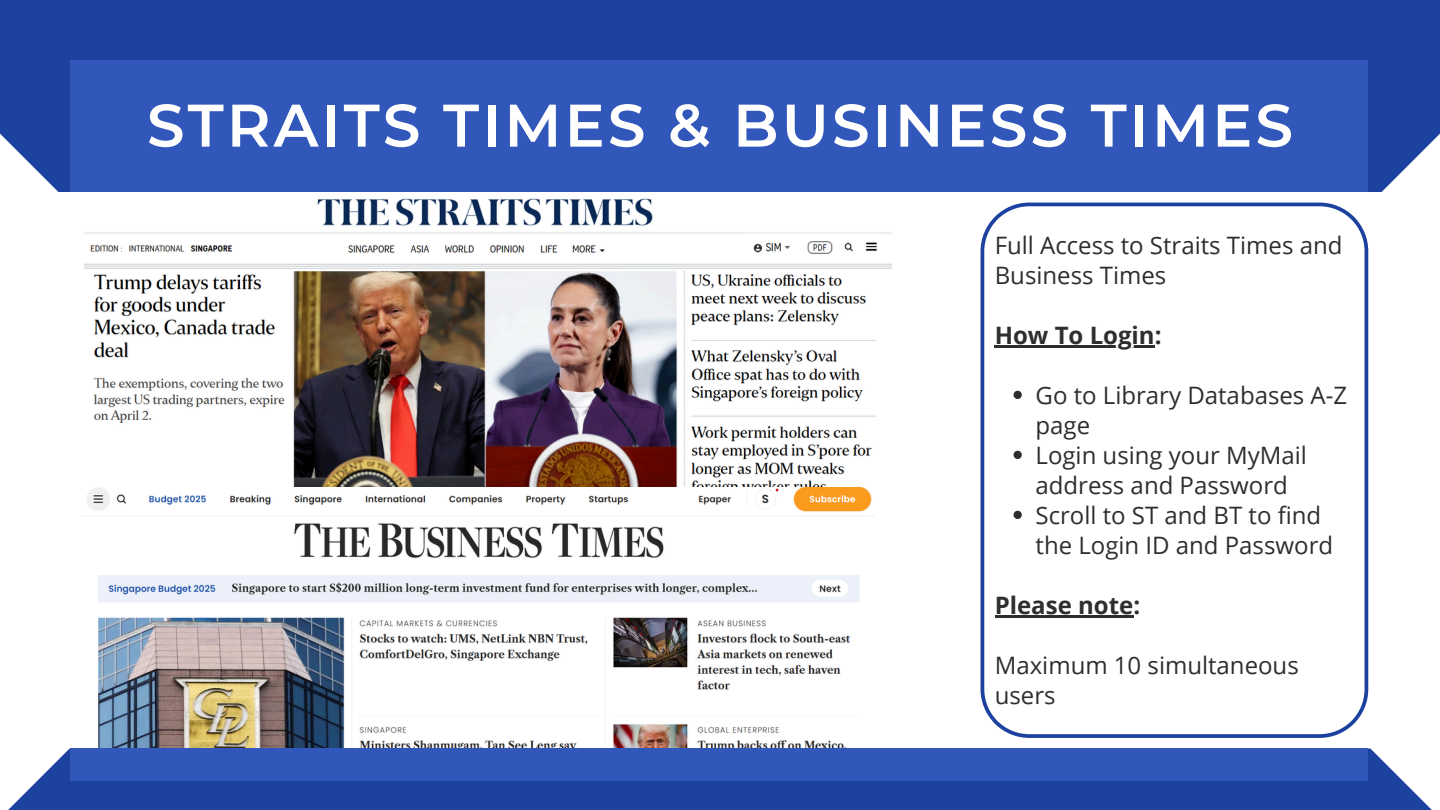
<style>
.page{position:relative;width:1440px;height:810px;background:#fff}
.page>*{position:absolute;margin:0;border:0;box-sizing:border-box;transform-origin:0 0}
.t1{font:600 60px "Montserrat";letter-spacing:.05em;color:#fff}
.t2{font:24px/30px "Open Sans";color:#2e2e2e}
.t3{font:700 24px "Open Sans";color:#2e2e2e}
</style>
<div class="page">
<div style="left:0;top:0;width:1440px;height:192px;background:#1d419f"></div>
<img style="left:85px;top:198px;width:807px;height:290px">
<img style="left:740px;top:235px;width:145px;height:25px">
<img style="left:659px;top:237px;width:86px;height:21px">
<img style="left:87px;top:488px;width:785px;height:260px">
<div style="left:0;top:748px;width:1440px;height:62px;background:#1d419f"></div>
<div style="left:70px;top:60px;width:1298px;height:132px;background:#3157bb"></div>
<div style="left:70px;top:748px;width:1298px;height:33px;background:#3157bb"></div>
<svg style="left:981px;top:203px;width:387px;height:535px"></svg>
<hr style="left:995px;top:345px;width:160px;height:2px;background:#2e2e2e">
<svg style="left:1014px;top:391px;width:8px;height:8px"></svg>
<svg style="left:1014px;top:451px;width:8px;height:8px"></svg>
<svg style="left:1014px;top:511px;width:8px;height:8px"></svg>
<hr style="left:995px;top:615px;width:138px;height:2px;background:#2e2e2e">
<h1 class="t1" style="left:147px;top:89px;width:1148px">STRAITS TIMES &amp; BUSINESS TIMES</h1>
<p class="t2" style="left:995px;top:229px;width:349px">Full Access to Straits Times and<br>Business Times</p>
<p class="t3" style="left:995px;top:318px;width:168px">How To Login:</p>
<p class="t2" style="left:1036px;top:379px;width:313px">Go to Library Databases A-Z page</p>
<p class="t2" style="left:1036px;top:439px;width:273px">Login using your MyMail address and Password</p>
<h2 class="t2" style="left:1036px;top:499px;width:299px">Scroll to ST and BT to find the Login ID and Password</h2>
<p class="t3" style="left:995px;top:588px;width:147px">Please note:</p>
<p class="t2" style="left:995px;top:649px;width:306px">Maximum 10 simultaneous users</p>
</div>
